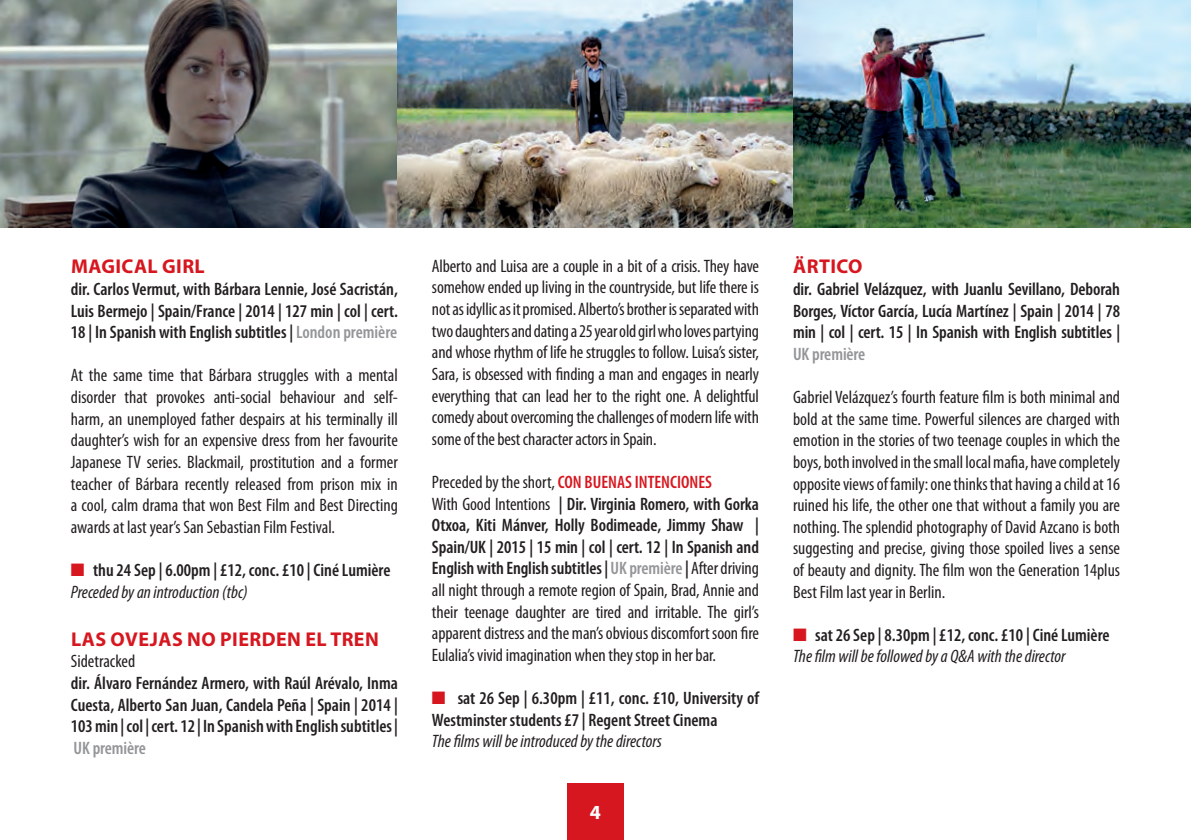
<style>
.page{position:relative;width:1191px;height:840px;background:#fff}
.page>*{position:absolute;margin:0;border:0;box-sizing:border-box;transform-origin:0 0}
.t1{font:700 20px "Myriad Pro";letter-spacing:.02em;color:#d7171f}
.t2{font:700 20px "Myriad Pro";color:#fff}
.t3{font:condensed 18px/21.6px "Myriad Pro";letter-spacing:-.005em;color:#231f20;text-align:justify}
.t4{font:600 condensed 18px/21.6px "Myriad Pro";color:#231f20;text-align:justify}
.t5{font:italic condensed 18px/21.6px "Myriad Pro";color:#231f20}
.t6{font:600 condensed 18px "Myriad Pro";letter-spacing:-.005em;color:#939598}
.s1{color:#939598}
.s2{color:#d7171f}
.s3{font-weight:400;font-style:italic}
.s4{font-weight:600;color:#d7171f}
.s5{font-weight:600}
.s6{font-weight:600;color:#939598}
.s7{font-weight:600;font-style:normal}
</style>
<div class="page">
<img style="left:0;top:0;width:1191px;height:227px">
<div style="left:567px;top:782px;width:57px;height:57px;background:#d7171f"></div>
<p class="t1" style="left:71px;top:253px;width:135px">MAGICAL GIRL</p>
<p class="t4" style="left:71px;top:277px;width:328px">dir. Carlos Vermut, with Bárbara Lennie, José Sacristán, Luis Bermejo | Spain/France | 2014 | 127 min | col | cert.<br>18 | In Spanish with English subtitles | <span class="s1">London première</span></p>
<p class="t3" style="left:71px;top:364px;width:328px">At the same time that Bárbara struggles with a mental disorder that provokes anti-social behaviour and self&shy;harm, an unemployed father despairs at his terminally ill daughter’s wish for an expensive dress from her favourite Japanese TV series. Blackmail, prostitution and a former teacher of Bárbara recently released from prison mix in a cool, calm drama that won Best Film and Best Directing awards at last year’s San Sebastian Film Festival.</p>
<p class="t4" style="left:71px;top:558px;width:321px"><span class="s2">■</span> thu 24 Sep | 6.00pm | £12, conc. £10 | Ciné Lumière<br><span class="s3">Preceded by an introduction (tbc)</span></p>
<p class="t1" style="left:71px;top:625px;width:309px">LAS OVEJAS NO PIERDEN EL TREN</p>
<p class="t3" style="left:71px;top:650px;width:66px">Sidetracked</p>
<p class="t4" style="left:71px;top:671px;width:328px">dir. Álvaro Fernández Armero, with Raúl Arévalo, Inma Cuesta, Alberto San Juan, Candela Peña | Spain | 2014 | 103 min | col | cert. 12 | In Spanish with English subtitles |</p>
<p class="t6" style="left:74px;top:736px;width:74px">UK première</p>
<p class="t3" style="left:432px;top:254px;width:328px">Alberto and Luisa are a couple in a bit of a crisis. They have somehow ended up living in the countryside, but life there is not as idyllic as it promised. Alberto’s brother is separated with two daughters and dating a 25 year old girl who loves partying and whose rhythm of life he struggles to follow. Luisa’s sister, Sara, is obsessed with finding a man and engages in nearly everything that can lead her to the right one. A delightful comedy about overcoming the challenges of modern life with some of the best character actors in Spain.</p>
<p class="t3" style="left:432px;top:470px;width:328px;text-align:left">Preceded by the short, <span class="s4">CON BUENAS INTENCIONES<br></span>With Good Intentions <span class="s5">| Dir. Virginia Romero, with Gorka Otxoa, Kiti Mánver, Holly Bodimeade, Jimmy Shaw | Spain/UK | 2015 | 15 min | col | cert. 12 | In Spanish and English with English subtitles |</span> <span class="s6">UK première</span> <span class="s5">|</span> After driving all night through a remote region of Spain, Brad, Annie and their teenage daughter are tired and irritable. The girl’s apparent distress and the man’s obvious discomfort soon fire Eulalia’s vivid imagination when they stop in her bar.</p>
<p class="t4" style="left:432px;top:686px;width:329px"><span class="s2">■</span> sat 26 Sep | 6.30pm | £11, conc. £10, University of<br>Westminster students £7 | Regent Street Cinema</p>
<p class="t5" style="left:432px;top:730px;width:231px">The films will be introduced by the directors</p>
<p class="t2" style="left:590px;top:798px;width:13px">4</p>
<p class="t1" style="left:793px;top:253px;width:71px">ÄRTICO</p>
<p class="t4" style="left:793px;top:277px;width:328px">dir. Gabriel Velázquez, with Juanlu Sevillano, Deborah Borges, Víctor García, Lucía Martínez | Spain | 2014 | 78 min | col | cert. 15 | In Spanish with English subtitles |</p>
<p class="t6" style="left:793px;top:342px;width:74px">UK première</p>
<p class="t3" style="left:793px;top:386px;width:328px">Gabriel Velázquez’s fourth feature film is both minimal and bold at the same time. Powerful silences are charged with emotion in the stories of two teenage couples in which the boys, both involved in the small local mafia, have completely opposite views of family: one thinks that having a child at 16 ruined his life, the other one that without a family you are nothing. The splendid photography of David Azcano is both suggesting and precise, giving those spoiled lives a sense of beauty and dignity. The film won the Generation 14plus Best Film last year in Berlin.</p>
<p class="t5" style="left:793px;top:623px;width:318px"><span class="s2">■</span> <span class="s7">sat 26 Sep | 8.30pm | £12, conc. £10 | Ciné Lumière<br></span>The film will be followed by a Q&amp;A with the director</p>
</div>
